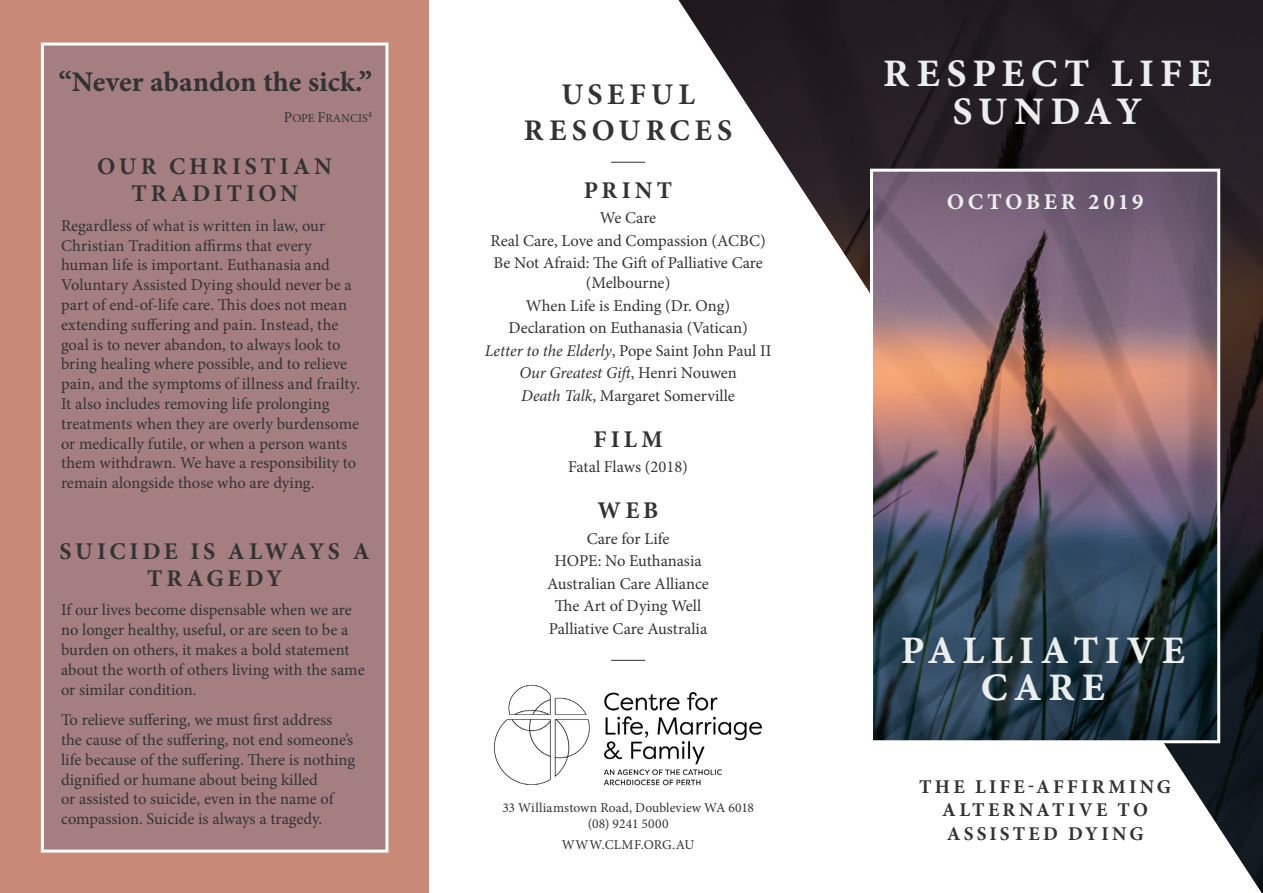
<style>
.page{position:relative;width:1263px;height:893px;background:#fff}
.page>*{position:absolute;margin:0;border:0;box-sizing:border-box;transform-origin:0 0}
.t1{font:39px/37.5px "Minion Pro Bold Capt";letter-spacing:.165em;color:#eceded;text-align:center}
.t2{font:700 30px/36px "Minion Pro";letter-spacing:.165em;color:#333334;text-align:center}
.t3{font:28.5px "Minion Pro Bold Capt";color:#333334}
.t4{font:700 24px/27px "Minion Pro";letter-spacing:.165em;color:#333334;text-align:center}
.t5{font:22.5px "Minion Pro Bold Capt";letter-spacing:.155em;color:#eceded}
.t6{font:700 19.5px/23.4px "Minion Pro";letter-spacing:.165em;color:#333334;text-align:center}
.t7{font:16.5px/19.8px "Minion Pro";color:#333334}
.t8{font:13.5px/16.5px "Minion Pro";letter-spacing:.01em;color:#333334;text-align:center}
.t9{font:12px "Minion Pro";color:#333334}
.s1{font-size:15px}
.s2{font-style:italic}
</style>
<div class="page">
<div style="left:679px;top:0;width:584px;height:893px;background:#000;opacity:.75"></div>
<div style="left:0;top:0;width:429px;height:893px;background:#c88977"></div>
<img style="left:874px;top:173px;width:342px;height:566px">
<div style="left:870px;top:169px;width:350px;height:574px;border:3px solid #fff"></div>
<div style="left:41px;top:43px;width:347px;height:810px;background:#a57e81;border:3px solid #fff"></div>
<hr style="left:611px;top:162px;width:34px;height:1px;background:#333334">
<img style="left:493px;top:641px;width:291px;height:188px">
<h3 class="t3" style="left:59px;top:61px;width:315px">“Never abandon the sick.”</h3>
<p class="t9" style="left:284px;top:110px;width:90px"><span class="s1">P</span>OPE <span class="s1">F</span>RANCIS<sup>4</sup></p>
<h3 class="t4" style="left:97px;top:153px;width:236px">OUR CHRISTIAN<br>TRADITION</h3>
<p class="t7" style="left:61px;top:216px;width:301px">Regardless of what is written in law, our Christian Tradition affirms that every human life is important. Euthanasia and Voluntary Assisted Dying should never be a part of end-of-life care. This does not mean extending suffering and pain. Instead, the goal is to never abandon, to always look to bring healing where possible, and to relieve pain, and the symptoms of illness and frailty.<br>It also includes removing life prolonging treatments when they are overly burdensome or medically futile, or when a person wants them withdrawn. We have a responsibility to remain alongside those who are dying.</p>
<h3 class="t4" style="left:60px;top:538px;width:312px">SUICIDE IS ALWAYS A<br>TRAGEDY</h3>
<p class="t7" style="left:61px;top:600px;width:305px">If our lives become dispensable when we are no longer healthy, useful, or are seen to be a burden on others, it makes a bold statement about the worth of others living with the same or similar condition.</p>
<p class="t7" style="left:61px;top:710px;width:296px">To relieve suffering, we must first address the cause of the suffering, not end someone’s life because of the suffering. There is nothing dignified or humane about being killed<br>or assisted to suicide, even in the name of compassion. Suicide is always a tragedy.</p>
<h2 class="t2" style="left:524px;top:76px;width:210px">USEFUL<br>RESOURCES</h2>
<h3 class="t4" style="left:584px;top:176px;width:90px">PRINT</h3>
<p class="t7" style="left:490px;top:207px;width:277px;line-height:22.5px;text-align:center">We Care<br>Real Care, Love and Compassion (ACBC)<br>Be Not Afraid: The Gift of Palliative Care</p>
<p class="t7" style="left:485px;top:272px;width:288px;line-height:22.5px;text-align:center">(Melbourne)<br>When Life is Ending (Dr. Ong)<br>Declaration on Euthanasia (Vatican)<br><span class="s2">Letter to the Elderly</span>, Pope Saint John Paul II<br><span class="s2">Our Greatest Gift</span>, Henri Nouwen<br><span class="s2">Death Talk</span>, Margaret Somerville</p>
<h3 class="t4" style="left:594px;top:425px;width:71px">FILM</h3>
<p class="t7" style="left:568px;top:457px;width:121px">Fatal Flaws (2018)</p>
<h3 class="t4" style="left:598px;top:497px;width:62px">WEB</h3>
<p class="t7" style="left:547px;top:527px;width:163px;line-height:22.5px;text-align:center">Care for Life<br>HOPE: No Euthanasia<br>Australian Care Alliance<br>The Art of Dying Well<br>Palliative Care Australia</p>
<p class="t8" style="left:502px;top:799px;width:253px">33 Williamstown Road, Doubleview WA 6018 (08) 9241 5000</p>
<p class="t8" style="left:562px;top:837px;width:134px">WWW.CLMF.ORG.AU</p>
<h1 class="t1" style="left:883px;top:54px;width:330px">RESPECT LIFE<br>SUNDAY</h1>
<h3 class="t5" style="left:947px;top:186px;width:198px">OCTOBER 2019</h3>
<h1 class="t1" style="left:901px;top:631px;width:285px">PALLIATIVE<br>CARE</h1>
<p class="t6" style="left:919px;top:775px;width:254px">THE LIFE-AFFIRMING<br>ALTERNATIVE TO<br>ASSISTED DYING</p>
</div>
